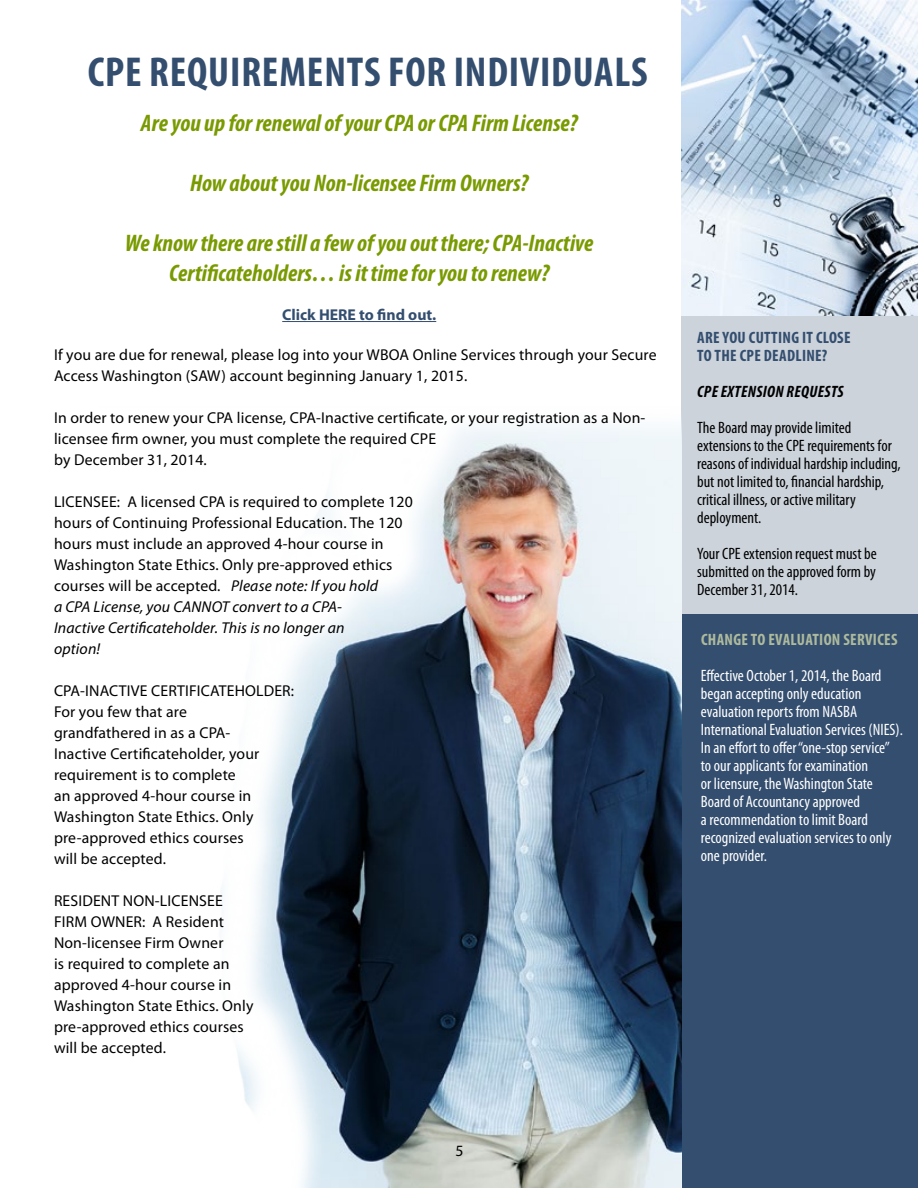
<style>
.page{position:relative;width:918px;height:1188px;background:#fff}
.page>*{position:absolute;margin:0;border:0;box-sizing:border-box;transform-origin:0 0}
.t1{font:700 condensed 42px "Myriad Pro";letter-spacing:.02em;color:#344e6f}
.t2{font:italic 700 condensed 24px/30px "Myriad Pro";color:#799a00;text-align:center}
.t3{font:condensed 16.5px/18px "Myriad Pro";color:#fff}
.t4{font:condensed 16.5px/18px "Myriad Pro";color:#000}
.t5{font:700 condensed 16.5px/18px "Myriad Pro";letter-spacing:.02em;color:#344e6f}
.t6{font:700 condensed 16.5px "Myriad Pro";letter-spacing:.02em;color:#adba9d}
.t7{font:italic 700 condensed 16.5px "Myriad Pro";letter-spacing:.02em;color:#000}
.t8{font:15.75px/21px "Myriad Pro";letter-spacing:.01em;color:#000}
.t9{font:700 15.75px "Myriad Pro";color:#344e6f}
.s1{font-style:italic}
</style>
<div class="page">
<div style="left:681px;top:613px;width:237px;height:575px;background:#344e6f"></div>
<div style="left:681px;top:0;width:237px;height:613px;background:#ccd3db"></div>
<img style="left:681px;top:1px;width:237px;height:314px">
<img style="left:221px;top:427px;width:460px;height:761px">
<hr style="left:282px;top:321px;width:154px;height:1px;background:#344e6f">
<h1 class="t1" style="left:88px;top:45px;width:561px">CPE REQUIREMENTS FOR INDIVIDUALS</h1>
<h2 class="t2" style="left:141px;top:107px;width:438px">Are you up for renewal of your CPA or CPA Firm License?</h2>
<h2 class="t2" style="left:190px;top:167px;width:340px">How about you Non-licensee Firm Owners?</h2>
<h2 class="t2" style="left:125px;top:227px;width:470px">We know there are still a few of you out there; CPA-Inactive<br>Certificateholders… is it time for you to renew?</h2>
<p class="t9" style="left:282px;top:304px;width:156px">Click HERE to find out.</p>
<p class="t8" style="left:54px;top:344px;width:604px">If you are due for renewal, please log into your WBOA Online Services through your Secure<br>Access Washington (SAW) account beginning January 1, 2015.</p>
<p class="t8" style="left:54px;top:407px;width:593px">In order to renew your CPA license, CPA-Inactive certificate, or your registration as a Non&shy;licensee firm owner, you must complete the required CPE<br>by December 31, 2014.</p>
<p class="t8" style="left:54px;top:491px;width:360px">LICENSEE: A licensed CPA is required to complete 120 hours of Continuing Professional Education. The 120 hours must include an approved 4-hour course in Washington State Ethics. Only pre-approved ethics courses will be accepted. <span class="s1">Please note: If you hold<br>a CPA License, you CANNOT convert to a CPA-<br>Inactive Certificateholder. This is no longer an<br>option!</span></p>
<p class="t8" style="left:54px;top:680px;width:242px">CPA-INACTIVE CERTIFICATEHOLDER:<br>For you few that are<br>grandfathered in as a CPA-<br>Inactive Certificateholder, your requirement is to complete<br>an approved 4-hour course in<br>Washington State Ethics. Only pre-approved ethics courses<br>will be accepted.</p>
<p class="t8" style="left:54px;top:890px;width:201px">RESIDENT NON-LICENSEE<br>FIRM OWNER: A Resident<br>Non-licensee Firm Owner<br>is required to complete an approved 4-hour course in<br>Washington State Ethics. Only pre-approved ethics courses will be accepted.</p>
<p class="t8" style="left:455px;top:1140px;width:10px">5</p>
<p class="t5" style="left:697px;top:328px;width:155px">ARE YOU CUTTING IT CLOSE<br>TO THE CPE DEADLINE?</p>
<p class="t7" style="left:697px;top:381px;width:148px">CPE EXTENSION REQUESTS</p>
<p class="t4" style="left:697px;top:418px;width:205px">The Board may provide limited extensions to the CPE requirements for reasons of individual hardship including, but not limited to, financial hardship, critical illness, or active military deployment.</p>
<p class="t4" style="left:697px;top:544px;width:181px;text-align:justify">Your CPE extension request must be submitted on the approved form by December 31, 2014.</p>
<p class="t6" style="left:701px;top:629px;width:198px">CHANGE TO EVALUATION SERVICES</p>
<p class="t3" style="left:701px;top:667px;width:204px">Effective October 1, 2014, the Board began accepting only education evaluation reports from NASBA International Evaluation Services (NIES).<br>In an effort to offer “one-stop service” to our applicants for examination<br>or licensure, the Washington State Board of Accountancy approved<br>a recommendation to limit Board recognized evaluation services to only one provider.</p>
</div>
